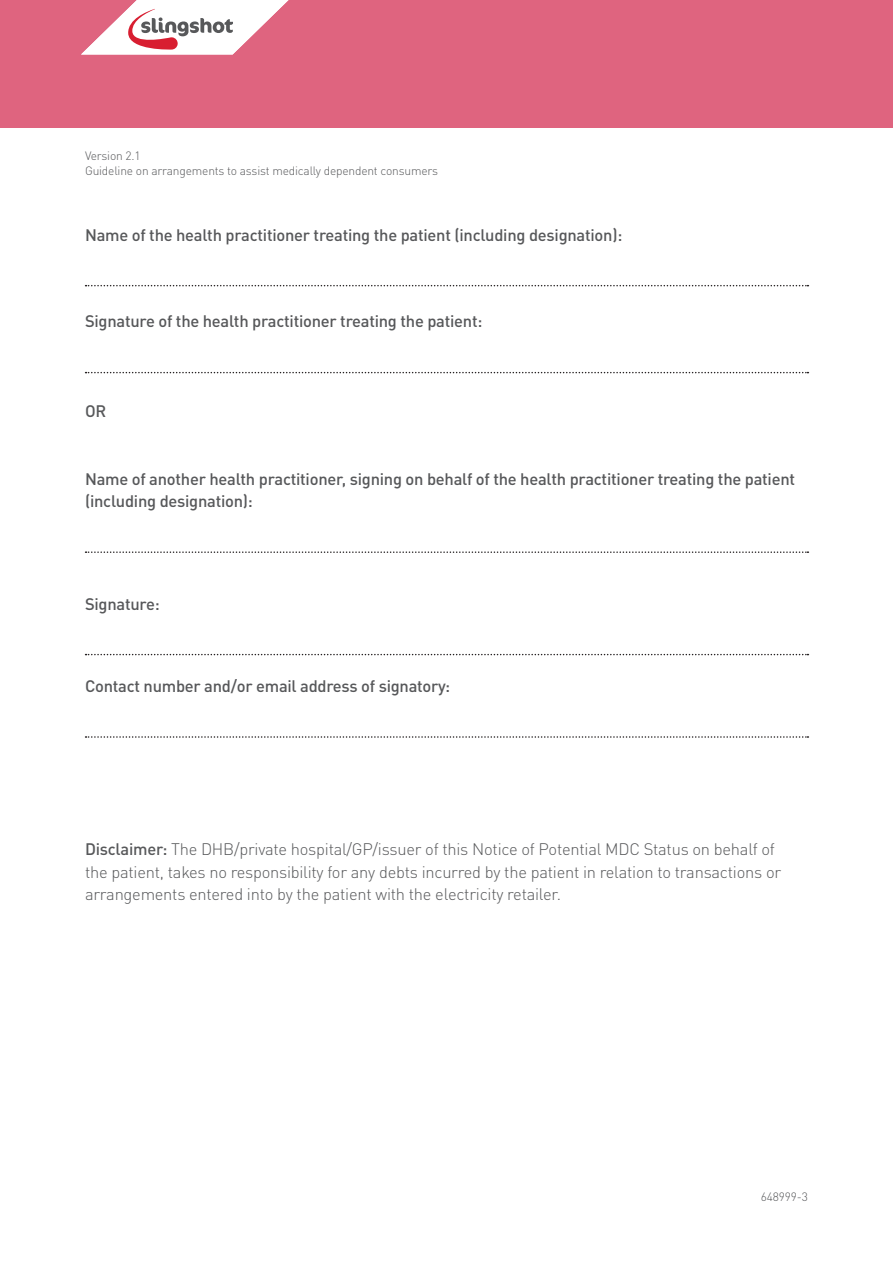
<style>
.page{position:relative;width:893px;height:1263px;background:#fff}
.page>*{position:absolute;margin:0;border:0;box-sizing:border-box;transform-origin:0 0}
.t1{font:500 16.5px/22.5px "DINOT";letter-spacing:-.015em;color:#57585a}
.t2{font:300 16.5px/22.5px "DINOT";letter-spacing:-.015em;color:#57585a}
.t3{font:300 12px/15px "DINOT";letter-spacing:-.015em;color:#57585a}
.s1{font-weight:500}
</style>
<div class="page">
<div style="left:0;top:0;width:893px;height:128px;background:#df647f"></div>
<svg style="left:86px;top:285px;width:722px;height:1px"></svg>
<svg style="left:86px;top:372px;width:722px;height:1px"></svg>
<svg style="left:86px;top:551px;width:722px;height:2px"></svg>
<svg style="left:86px;top:654px;width:722px;height:1px"></svg>
<svg style="left:86px;top:736px;width:722px;height:2px"></svg>
<svg style="left:81px;top:0;width:207px;height:55px"></svg>
<p class="t3" style="left:85px;top:148px;width:354px">Version 2.1<br>Guideline on arrangements to assist medically dependent consumers</p>
<p class="t1" style="left:85px;top:224px;width:539px">Name of the health practitioner treating the patient (including designation):</p>
<p class="t1" style="left:85px;top:310px;width:399px">Signature of the health practitioner treating the patient:</p>
<p class="t1" style="left:85px;top:400px;width:23px">OR</p>
<p class="t1" style="left:85px;top:467px;width:712px">Name of another health practitioner, signing on behalf of the health practitioner treating the patient (including designation):</p>
<p class="t1" style="left:85px;top:592px;width:76px">Signature:</p>
<p class="t1" style="left:85px;top:674px;width:367px">Contact number and/or email address of signatory:</p>
<p class="t2" style="left:85px;top:838px;width:698px"><span class="s1">Disclaimer:</span> The DHB/private hospital/GP/issuer of this Notice of Potential MDC Status on behalf of the patient, takes no responsibility for any debts incurred by the patient in relation to transactions or arrangements entered into by the patient with the electricity retailer.</p>
<p class="t3" style="left:761px;top:1189px;width:49px">648999-3</p>
</div>
